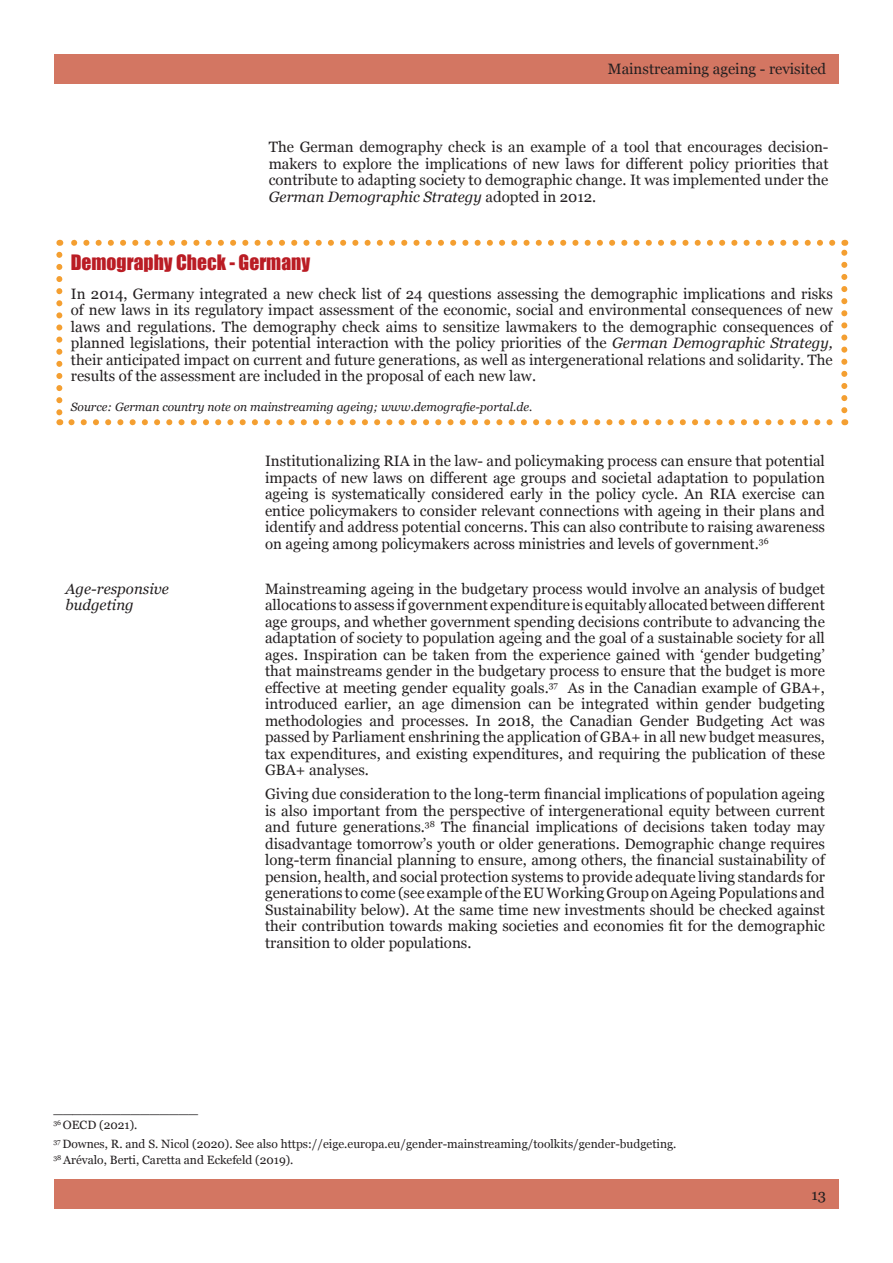
<style>
.page{position:relative;width:893px;height:1263px;background:#fff}
.page>*{position:absolute;margin:0;border:0;box-sizing:border-box;transform-origin:0 0}
.t1{font:19.5px "Impact";color:#ba1c24}
.t2{font:15px/16.5px "Georgia";color:#231f20;text-align:justify}
.t3{font:italic 15px/16.5px "Georgia";color:#231f20}
.t4{font:12px/18.6px "Georgia";color:#231f20}
.t5{font:italic 12px "Georgia";color:#231f20}
.s1{font-style:italic}
</style>
<div class="page">
<div style="left:54px;top:54px;width:785px;height:29px;background:#d37662"></div>
<div style="left:54px;top:1180px;width:785px;height:29px;background:#d37662"></div>
<svg style="left:71px;top:419px;width:762px;height:6px"></svg>
<svg style="left:56px;top:255px;width:6px;height:170px"></svg>
<svg style="left:841px;top:240px;width:6px;height:170px"></svg>
<svg style="left:59px;top:240px;width:773px;height:6px"></svg>
<p class="t2" style="left:608px;top:60px;width:220px">Mainstreaming ageing - revisited</p>
<p class="t2" style="left:269px;top:138px;width:561px">The German demography check is an example of a tool that encourages decision&shy;makers to explore the implications of new laws for different policy priorities that contribute to adapting society to demographic change. It was implemented under the <span class="s1">German Demographic Strategy</span> adopted in 2012.</p>
<h1 class="t1" style="left:71px;top:247px;width:241px">Demography Check - Germany</h1>
<p class="t2" style="left:71px;top:285px;width:763px">In 2014, Germany integrated a new check list of 24 questions assessing the demographic implications and risks of new laws in its regulatory impact assessment of the economic, social and environmental consequences of new laws and regulations. The demography check aims to sensitize lawmakers to the demographic consequences of planned legislations, their potential interaction with the policy priorities of the <span class="s1">German Demographic Strategy, </span>their anticipated impact on current and future generations, as well as intergenerational relations and solidarity. The results of the assessment are included in the proposal of each new law.</p>
<p class="t5" style="left:71px;top:398px;width:463px">Source: German country note on mainstreaming ageing; www.demografie-portal.de.</p>
<p class="t2" style="left:265px;top:452px;width:561px">Institutionalizing RIA in the law- and policymaking process can ensure that potential impacts of new laws on different age groups and societal adaptation to population ageing is systematically considered early in the policy cycle. An RIA exercise can entice policymakers to consider relevant connections with ageing in their plans and identify and address potential concerns. This can also contribute to raising awareness on ageing among policymakers across ministries and levels of government.<sup>36</sup></p>
<p class="t3" style="left:65px;top:580px;width:105px">Age-responsive budgeting</p>
<p class="t2" style="left:265px;top:580px;width:561px">Mainstreaming ageing in the budgetary process would involve an analysis of budget allocations to assess if government expenditure is equitably allocated between different age groups, and whether government spending decisions contribute to advancing the adaptation of society to population ageing and the goal of a sustainable society for all ages. Inspiration can be taken from the experience gained with ‘gender budgeting’ that mainstreams gender in the budgetary process to ensure that the budget is more effective at meeting gender equality goals.<sup>37</sup> As in the Canadian example of GBA+, introduced earlier, an age dimension can be integrated within gender budgeting methodologies and processes. In 2018, the Canadian Gender Budgeting Act was passed by Parliament enshrining the application of GBA+ in all new budget measures, tax expenditures, and existing expenditures, and requiring the publication of these GBA+ analyses.</p>
<p class="t2" style="left:265px;top:785px;width:561px">Giving due consideration to the long-term financial implications of population ageing is also important from the perspective of intergenerational equity between current and future generations.<sup>38</sup> The financial implications of decisions taken today may disadvantage tomorrow’s youth or older generations. Demographic change requires long-term financial planning to ensure, among others, the financial sustainability of pension, health, and social protection systems to provide adequate living standards for generations to come (see example of the EU Working Group on Ageing Populations and Sustainability below). At the same time new investments should be checked against their contribution towards making societies and economies fit for the demographic transition to older populations.</p>
<p class="t2" style="left:53px;top:1099px;width:146px">_______________</p>
<p class="t4" style="left:53px;top:1115px;width:625px"><sup>36</sup> OECD (2021).<br><sup>37</sup> Downes, R. and S. Nicol (2020). See also https://eige.europa.eu/gender-mainstreaming/toolkits/gender-budgeting.</p>
<p class="t4" style="left:53px;top:1150px;width:242px"><sup>38</sup> Arévalo, Berti, Caretta and Eckefeld (2019).</p>
<p class="t2" style="left:811px;top:1186px;width:16px">13</p>
</div>
